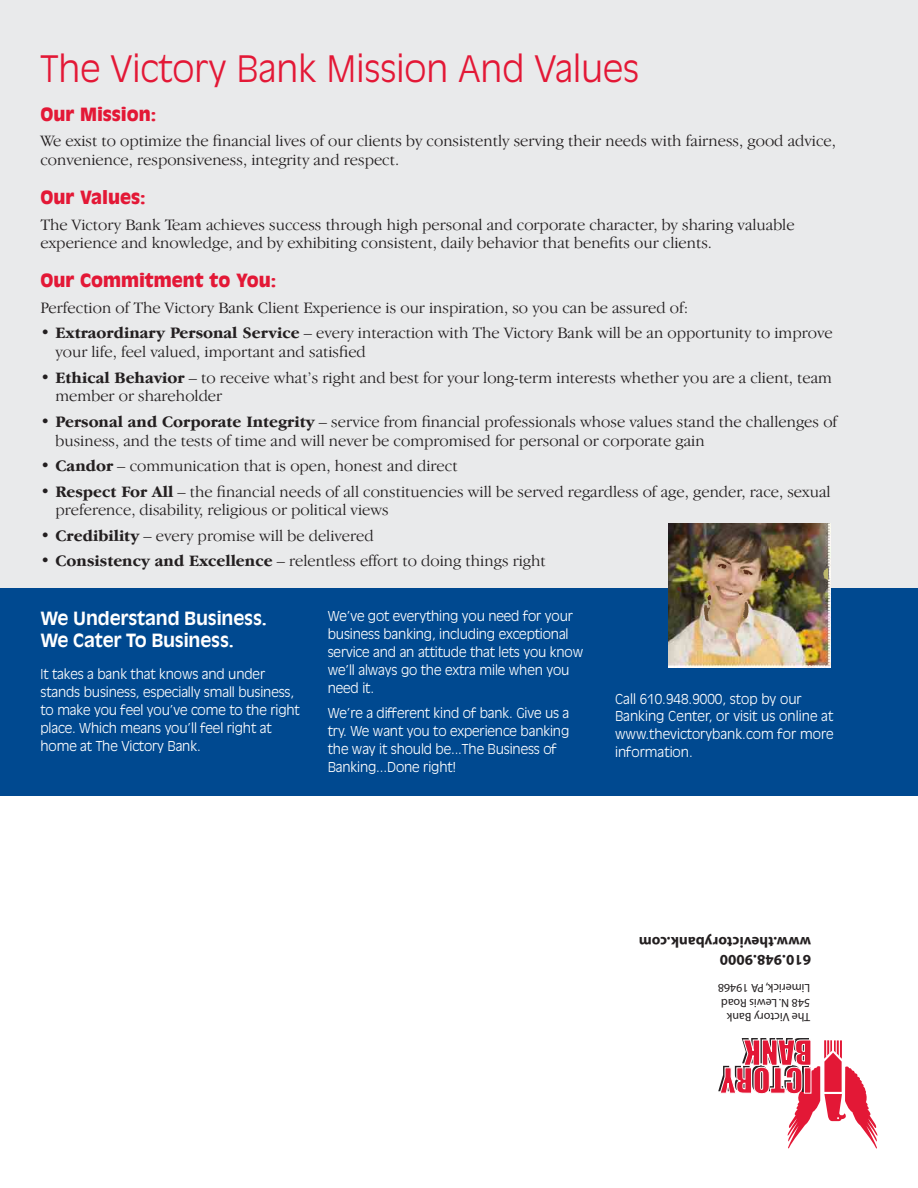
<style>
.page{position:relative;width:918px;height:1188px;background:#fff}
.page>*{position:absolute;margin:0;border:0;box-sizing:border-box;transform-origin:0 0}
.t1{font:300 36px "Antique Olive Std";color:#e31836}
.t2{font:900 18px "Antique Olive Std";color:#e31836}
.t3{font:700 18px "Antique Olive Std";letter-spacing:-.01em;color:#fff}
.t4{font:300 16.5px/18.8px "Garamond IT Cby BT";color:#231f20}
.t5{font:700 15px/18px "Myriad";color:#231f20}
.t6{font:300 13.5px/18px "Antique Olive Std";letter-spacing:-.01em;color:#fff}
.t7{font:12px/14.4px "Myriad";color:#231f20}
.s1{font-weight:700}
</style>
<div class="page">
<div style="left:0;top:0;width:918px;height:670px;background:#e9eaeb"></div>
<div style="left:0;top:588px;width:918px;height:207px;background:#004990"></div>
<img style="left:669px;top:523px;width:161px;height:144px">
<img style="left:701px;top:556px;width:83px;height:69px">
<img style="left:675px;top:559px;width:123px;height:46px">
<img style="left:819px;top:564px;width:11px;height:21px">
<img style="left:729px;top:582px;width:18px;height:14px">
<svg style="left:718px;top:1038px;width:160px;height:111px"></svg>
<h1 class="t1" style="left:40px;top:52px;width:600px">The Victory Bank Mission And Values</h1>
<p class="t2" style="left:40px;top:108px;width:117px">Our Mission:</p>
<p class="t4" style="left:40px;top:133px;width:797px">We exist to optimize the fnancial lives of our clients by consistently serving their needs with fairness, good advice, convenience, responsiveness, integrity and respect.</p>
<h4 class="t2" style="left:40px;top:191px;width:107px">Our Values:</h4>
<p class="t4" style="left:40px;top:216px;width:756px">The Victory Bank Team achieves success through high personal and corporate character, by sharing valuable experience and knowledge, and by exhibiting consistent, daily behavior that benefts our clients.</p>
<h4 class="t2" style="left:40px;top:275px;width:237px">Our Commitment to You:</h4>
<p class="t4" style="left:41px;top:300px;width:649px">Perfection of The Victory Bank Client Experience is our inspiration, so you can be assured of:</p>
<p class="t4" style="left:56px;top:325px;width:779px;text-indent:-15px">• <span class="s1">Extraordinary Personal Service</span> – every interaction with The Victory Bank will be an opportunity to improve your life, feel valued, important and satisfed</p>
<p class="t4" style="left:56px;top:369px;width:778px;text-indent:-15px">• <span class="s1">Ethical Behavior</span> – to receive what’s right and best for your long-term interests whether you are a client, team member or shareholder</p>
<p class="t4" style="left:56px;top:414px;width:784px;text-indent:-15px">• <span class="s1">Personal and Corporate Integrity</span> – service from fnancial professionals whose values stand the challenges of business, and the tests of time and will never be compromised for personal or corporate gain</p>
<p class="t4" style="left:41px;top:458px;width:419px">• <span class="s1">Candor</span> – communication that is open, honest and direct</p>
<p class="t4" style="left:56px;top:483px;width:777px;text-indent:-15px">• <span class="s1">Respect For All</span> – the fnancial needs of all constituencies will be served regardless of age, gender, race, sexual preference, disability, religious or political views</p>
<p class="t4" style="left:41px;top:528px;width:335px">• <span class="s1">Credibility</span> – every promise will be delivered</p>
<p class="t4" style="left:41px;top:553px;width:507px">• <span class="s1">Consistency and Excellence</span> – relentless effort to doing things right</p>
<p class="t3" style="left:40px;top:612px;width:228px">We Understand Business.</p>
<p class="t6" style="left:328px;top:608px;width:247px">We’ve got everything you need for your</p>
<p class="t3" style="left:40px;top:634px;width:195px">We Cater To Business.</p>
<p class="t6" style="left:328px;top:626px;width:257px">business banking, including exceptional service and an attitude that lets you know</p>
<p class="t6" style="left:40px;top:666px;width:226px">It takes a bank that knows and under</p>
<p class="t6" style="left:328px;top:662px;width:243px">we’ll always go the extra mile when you</p>
<p class="t6" style="left:40px;top:684px;width:261px">stands business, especially small business, to make you feel you’ve come to the right place. Which means you’ll feel right at home at The Victory Bank.</p>
<p class="t6" style="left:328px;top:677px;width:243px;line-height:24.8px">need it.<br>We’re a different kind of bank. Give us a</p>
<p class="t6" style="left:328px;top:723px;width:243px">try. We want you to experience banking the way it should be...The Business of</p>
<p class="t6" style="left:328px;top:759px;width:130px">Banking...Done right!</p>
<p class="t6" style="left:615px;top:690px;width:220px">Call 610.948.9000, stop by our<br>Banking Center, or visit us online at www.thevictorybank.com for more information.</p>
<p class="t5" style="left:811px;top:968px;width:174px;rotate:-180deg">610.948.9000 www.thevictorybank.com</p>
<p class="t7" style="left:810px;top:1023px;width:94px;rotate:-180deg">The Victory Bank<br>548 N. Lewis Road<br>Limerick, PA 19468</p>
</div>
